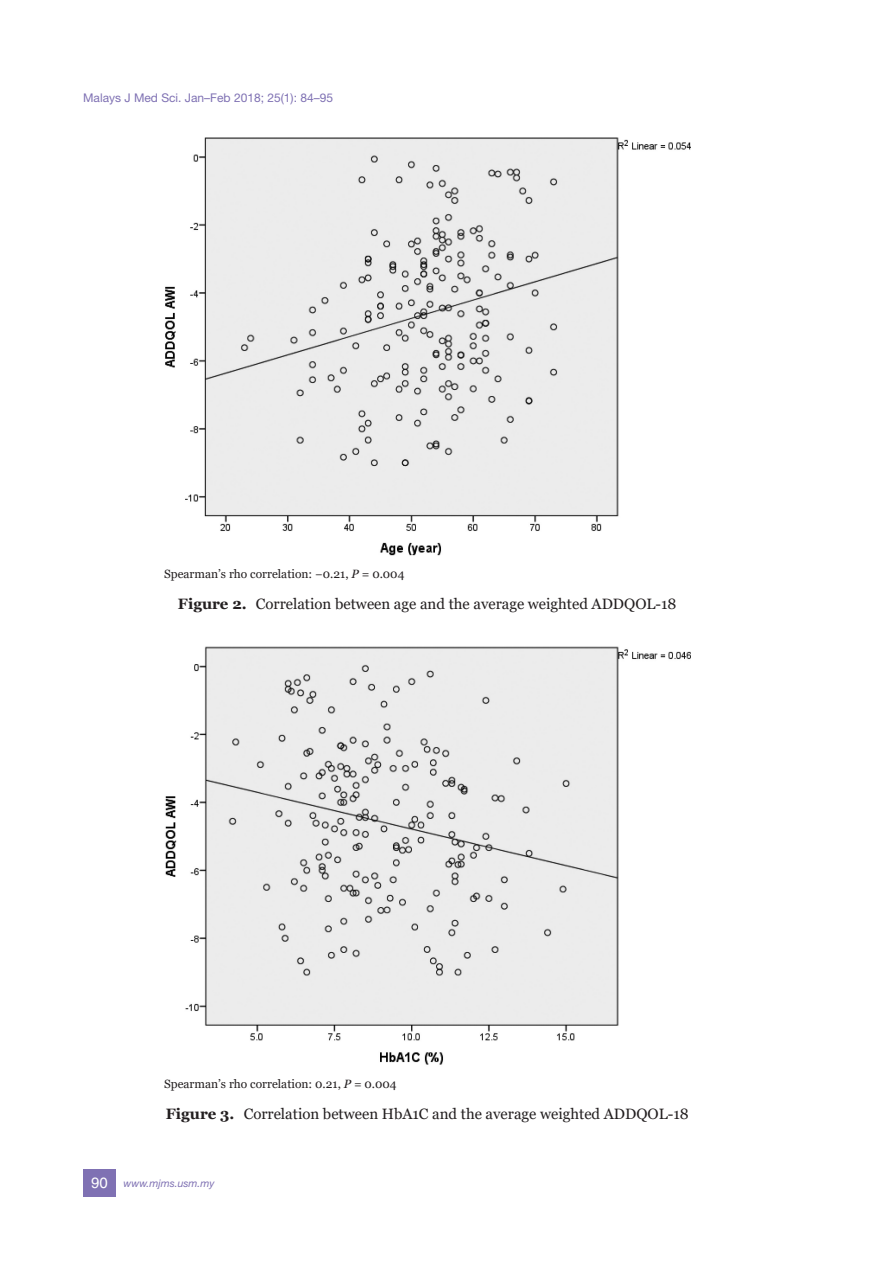
<style>
.page{position:relative;width:893px;height:1263px;background:#fff}
.page>*{position:absolute;margin:0;border:0;box-sizing:border-box;transform-origin:0 0}
.t1{font:15px "Georgia";color:#231f20}
.t2{font:12px "Georgia";color:#231f20}
.t3{font:12px "Helvetica Neue LT Std";color:#7f71b3}
.t4{font:italic 10.5px "Helvetica Neue LT Std";color:#7f71b3}
.s1{font-style:italic}
.s2{font-weight:700}
.s3{font-family:"Helvetica LT Std";font-style:normal;font-size:15px;color:#fff}
</style>
<div class="page">
<div style="left:83px;top:1169px;width:33px;height:27px;background:#7f71b3"></div>
<img style="left:165px;top:137px;width:526px;height:419px">
<img style="left:165px;top:646px;width:526px;height:419px">
<p class="t3" style="left:83px;top:91px;width:251px">Malays J Med Sci. Jan–Feb 2018; 25(1): 84–95</p>
<p class="t2" style="left:164px;top:566px;width:242px">Spearman’s rho correlation: −0.21, <span class="s1">P</span> = 0.004</p>
<p class="t1" style="left:178px;top:595px;width:500px"><span class="s2">Figure 2.</span> Correlation between age and the average weighted ADDQOL-18</p>
<p class="t2" style="left:164px;top:1076px;width:234px">Spearman’s rho correlation: 0.21, <span class="s1">P</span> = 0.004</p>
<p class="t1" style="left:166px;top:1105px;width:524px"><span class="s2">Figure 3.</span> Correlation between HbA1C and the average weighted ADDQOL-18</p>
<p class="t4" style="left:91px;top:1176px;width:125px"><span class="s3">90</span> www.mjms.usm.my</p>
</div>
